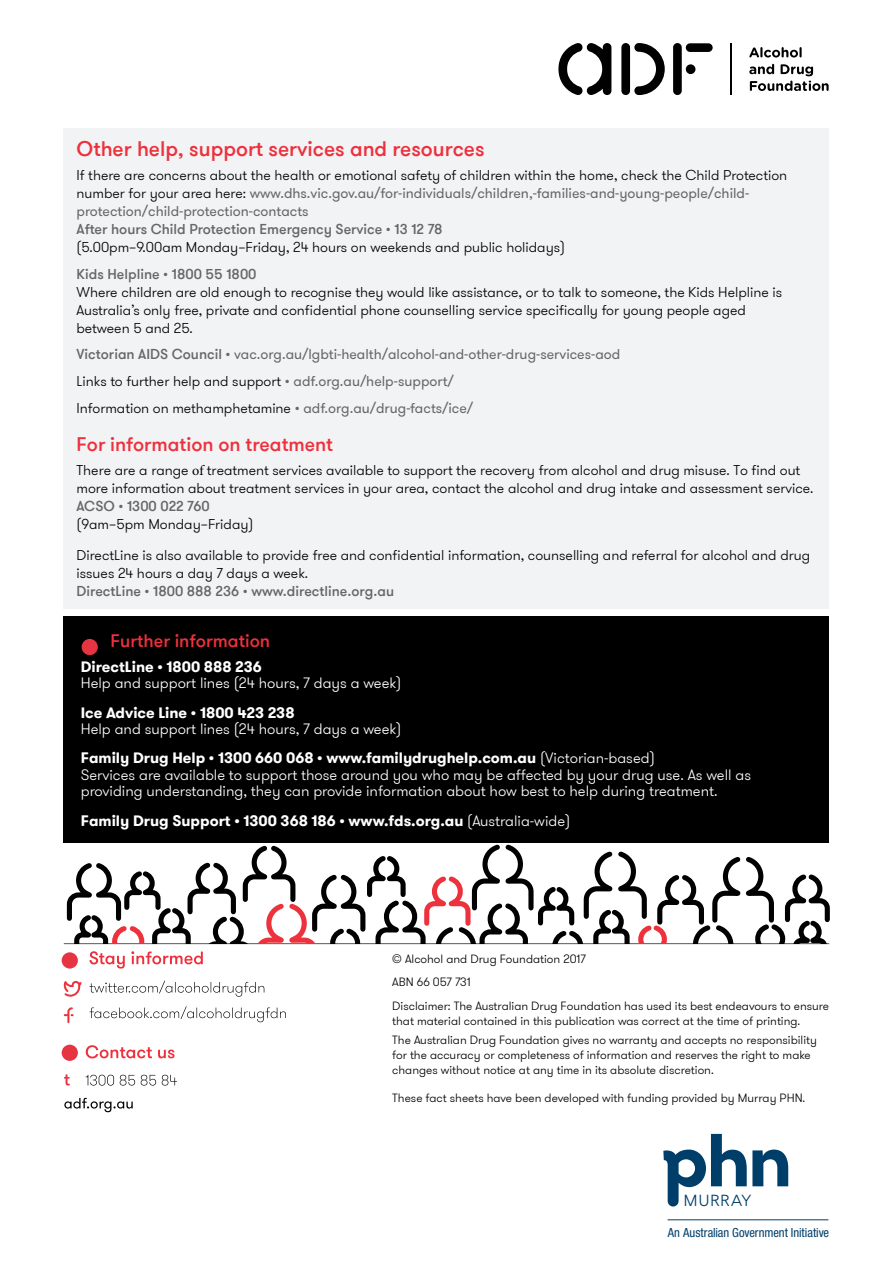
<style>
.page{position:relative;width:893px;height:1263px;background:#fff}
.page>*{position:absolute;margin:0;border:0;box-sizing:border-box;transform-origin:0 0}
.t1{font:500 21px "GT Walsheim Pro";color:#ee303d}
.t2{font:500 19.5px "GT Walsheim Pro";color:#ee303d}
.t3{font:500 18px "GT Walsheim Pro";color:#ee303d}
.t4{font:16.05px "Gentleman 500";letter-spacing:.035em;color:#003e6a}
.t5{font:300 15px/29.2px "GT Walsheim Pro";color:#fff}
.t6{font:700 15px "GT Walsheim Pro";color:#fff}
.t7{font:300 14.25px/18px "GT Walsheim Pro";color:#000}
.t8{font:14.25px/26.5px "GT Walsheim Pro";color:#686768}
.t9{font:500 14.25px "GT Walsheim Pro";color:#686768}
.t10{font:condensed 12.6px "Helvetica Neue LT Std";color:#003e6a}
.t11{font:300 12px/23.5px "GT Walsheim Pro";color:#000}
.s1{font-weight:400;color:#686768}
.s2{font-weight:500}
.s3{font-weight:300;color:#000}
.s4{font-family:"Minion Pro";font-weight:400}
.s5{font-weight:700}
.s6{font-weight:300}
</style>
<div class="page">
<div style="left:686px;top:64px;width:9px;height:10px;background:#010101;border-radius:50%"></div>
<hr style="left:730px;top:43px;width:2px;height:52px;background:#010101">
<svg style="left:749px;top:47px;width:53px;height:11px"></svg>
<svg style="left:749px;top:64px;width:80px;height:27px"></svg>
<div style="left:673px;top:43px;width:9px;height:52px;background:#010101;border-radius:4px"></div>
<div style="left:686px;top:43px;width:27px;height:9px;background:#010101;border-radius:4px"></div>
<svg style="left:558px;top:43px;width:53px;height:52px"></svg>
<div style="left:621px;top:43px;width:9px;height:52px;background:#010101;border-radius:4px"></div>
<svg style="left:634px;top:43px;width:31px;height:52px"></svg>
<div style="left:64px;top:616px;width:765px;height:227px;background:#000"></div>
<div style="left:82px;top:639px;width:16px;height:16px;background:#e73443;border-radius:50%"></div>
<div style="left:64px;top:128px;width:765px;height:480px;background:#f1f3f4"></div>
<hr style="left:64px;top:943px;width:765px;height:1px;background:#58595b">
<svg style="left:66px;top:844px;width:764px;height:99px"></svg>
<div style="left:62px;top:952px;width:16px;height:16px;background:#e73443;border-radius:50%"></div>
<div style="left:62px;top:1045px;width:16px;height:16px;background:#e73443;border-radius:50%"></div>
<svg style="left:64px;top:1098px;width:69px;height:14px"></svg>
<svg style="left:86px;top:1075px;width:91px;height:10px"></svg>
<svg style="left:64px;top:1074px;width:6px;height:11px"></svg>
<svg style="left:86px;top:1045px;width:89px;height:13px"></svg>
<svg style="left:64px;top:981px;width:18px;height:16px"></svg>
<svg style="left:64px;top:1007px;width:10px;height:16px"></svg>
<svg style="left:89px;top:981px;width:175px;height:16px"></svg>
<svg style="left:89px;top:1006px;width:197px;height:16px"></svg>
<svg style="left:89px;top:951px;width:114px;height:17px"></svg>
<svg style="left:663px;top:1134px;width:125px;height:72px"></svg>
<hr style="left:668px;top:1219px;width:160px;height:1px;background:#003e6a">
<h1 class="t1" style="left:77px;top:136px;width:409px">Other help, support services and resources</h1>
<p class="t7" style="left:77px;top:167px;width:712px">If there are concerns about the health or emotional safety of children within the home, check the Child Protection number for your area here: <span class="s1">www.dhs.vic.gov.au/for-individuals/children,-families-and-young-people/child&shy;protection/child-protection-contacts</span></p>
<p class="t9" style="left:77px;top:221px;width:368px">After hours Child Protection Emergency Service • 13 12 78</p>
<p class="t7" style="left:77px;top:239px;width:490px">(5.00pm–9.00am Monday–Friday, 24 hours on weekends and public holidays)</p>
<p class="t9" style="left:77px;top:265px;width:181px">Kids Helpline • 1800 55 1800</p>
<p class="t7" style="left:77px;top:283px;width:707px">Where children are old enough to recognise they would like assistance, or to talk to someone, the Kids Helpline is<br>Australia’s only free, private and confidential phone counselling service specifically for young people aged between 5 and 25.</p>
<p class="t8" style="left:77px;top:342px;width:545px"><span class="s2">Victorian AIDS Council •</span> vac.org.au/lgbti-health/alcohol-and-other-drug-services-aod<br><span class="s3">Links to further help and support</span> <span class="s2">•</span> adf.org.au/help-support/<br><span class="s3">Information on methamphetamine</span> <span class="s2">•</span> adf.org.au/drug-facts/ice/</p>
<h2 class="t2" style="left:77px;top:431px;width:258px">For information on treatment</h2>
<p class="t7" style="left:77px;top:461px;width:738px">There are a range <span class="s4">of</span> treatment services available to support the recovery from alcohol and drug misuse. To find out more information about treatment services in your area, contact the alcohol and drug intake and assessment service.</p>
<p class="t9" style="left:77px;top:497px;width:135px">ACSO • 1300 022 760</p>
<p class="t7" style="left:77px;top:509px;width:735px;line-height:30.8px">(9am–5pm Monday–Friday)<br>DirectLine is also available to provide free and confidential information, counselling and referral for alcohol and drug</p>
<p class="t7" style="left:77px;top:564px;width:233px">issues 24 hours a day 7 days a week.</p>
<p class="t9" style="left:77px;top:582px;width:319px">DirectLine • 1800 888 236 • www.directline.org.au</p>
<p class="t3" style="left:111px;top:629px;width:161px">Further information</p>
<p class="t6" style="left:81px;top:657px;width:183px">DirectLine • 1800 888 236</p>
<p class="t5" style="left:81px;top:669px;width:322px">Help and support lines (24 hours, 7 days a week)</p>
<p class="t6" style="left:81px;top:702px;width:215px">Ice Advice Line • 1800 423 238</p>
<p class="t5" style="left:81px;top:715px;width:576px">Help and support lines (24 hours, 7 days a week)<br><span class="s5">Family Drug Help • 1300 660 068 • www.familydrughelp.com.au</span> (Victorian-based)</p>
<p class="t5" style="left:81px;top:767px;width:672px;line-height:16.5px">Services are available to support those around you who may be affected by your drug use. As well as providing understanding, they can provide information about how best to help during treatment.</p>
<p class="t6" style="left:81px;top:810px;width:491px">Family Drug Support • 1300 368 186 • www.fds.org.au <span class="s6">(Australia-wide)</span></p>
<p class="t11" style="left:392px;top:947px;width:438px">© Alcohol and Drug Foundation 2017<br>ABN 66 057 731<br>Disclaimer: The Australian Drug Foundation has used its best endeavours to ensure</p>
<p class="t11" style="left:392px;top:1011px;width:426px;line-height:19.2px">that material contained in this publication was correct at the time of printing.<br>The Australian Drug Foundation gives no warranty and accepts no responsibility</p>
<p class="t11" style="left:392px;top:1048px;width:420px;line-height:15px">for the accuracy or completeness of information and reserves the right to make changes without notice at any time in its absolute discretion.</p>
<p class="t11" style="left:392px;top:1086px;width:415px">These fact sheets have been developed with funding provided by Murray PHN.</p>
<p class="t4" style="left:683px;top:1191px;width:70px">MURRAY</p>
<p class="t10" style="left:668px;top:1225px;width:163px">An Australian Government Initiative</p>
</div>
